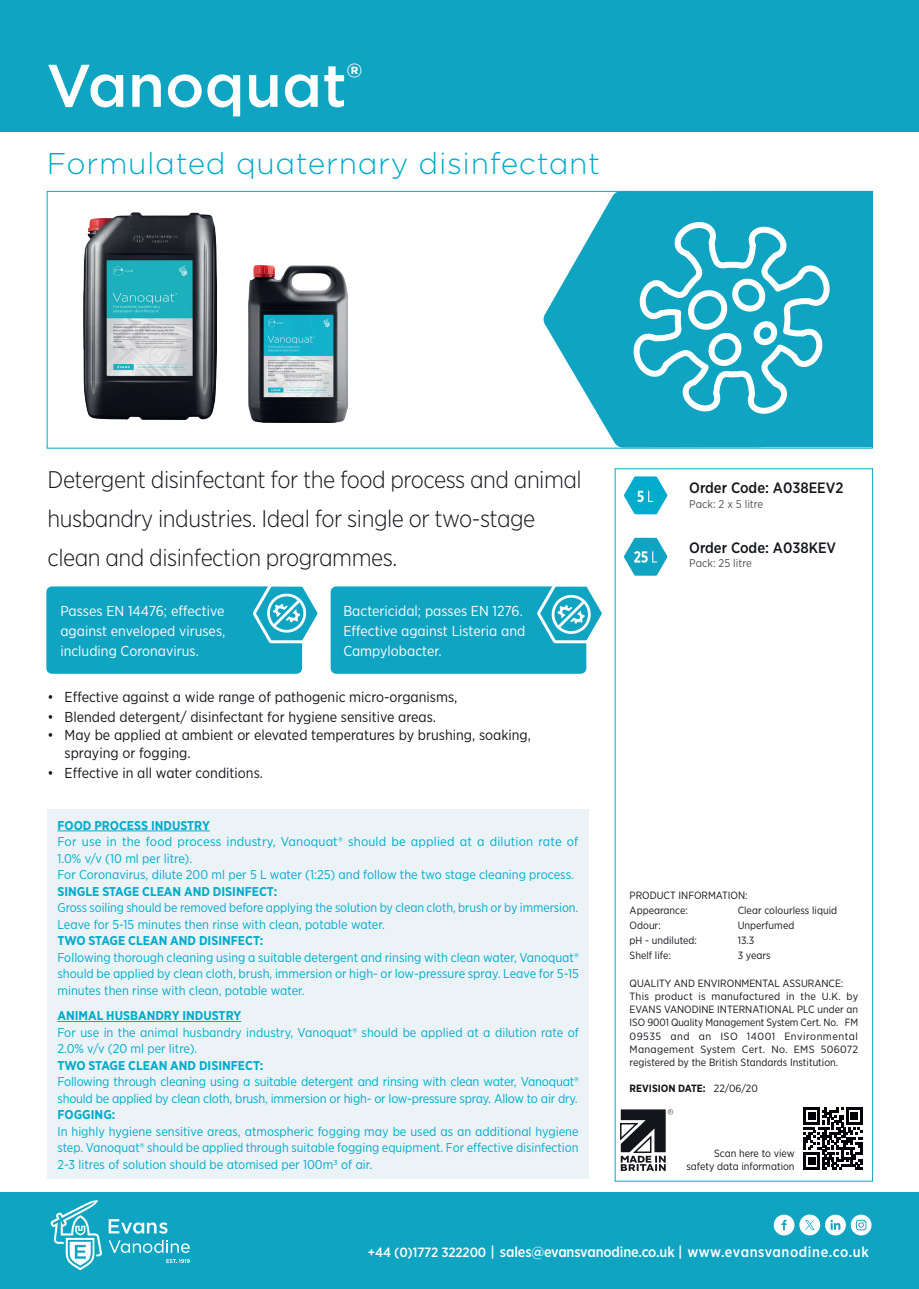
<style>
.page{position:relative;width:919px;height:1289px;background:#fff}
.page>*{position:absolute;margin:0;border:0;box-sizing:border-box;transform-origin:0 0}
.Product_Name{font:500 60px "Gotham";color:#fff}
.Product_Sub-title{font:300 30px "Gotham";letter-spacing:.02em;color:#00abcc}
.Product_Description{font:300 24px/39px "Gotham Narrow";letter-spacing:-.02em;color:#13151b}
.t1{font:500 15px "Gotham Narrow";color:#13151b}
.t2{font:500 14.55px "Gotham Narrow";letter-spacing:-.01em;color:#fff}
.t3{font:14.4px/18px "Gotham Narrow";color:#13151b}
.Box_Quote_Text{font:14.4px/19.8px "Gotham Narrow";color:#fff;text-align:justify}
.How_to_Use_Text{font:12.75px/16.5px "Gotham Narrow";color:#00abcc}
.How_to_Use_Text-2{font:700 12.75px "Gotham Narrow";color:#00abcc}
.t4{font:11.25px "Gotham Narrow";color:#505256}
.Micro_Text{font:10.5px/13.2px "Gotham Narrow";color:#13151b;text-align:right}
.Micro_Text-2{font:700 10.5px "Gotham Narrow";color:#13151b}
.s1{font-weight:400}
.s2{font-size:13.5px}
</style>
<div class="page">
<svg style="left:543px;top:193px;width:327px;height:253px;fill:#0fa4c2"></svg>
<div style="left:46px;top:586px;width:256px;height:87px;background:#0fa4c2;border-radius:6px"></div>
<div style="left:330px;top:586px;width:256px;height:87px;background:#0fa4c2;border-radius:6px"></div>
<div style="left:0;top:1191px;width:918px;height:97px;background:#0fa4c2"></div>
<div style="left:0;top:0;width:918px;height:132px;background:#0fa4c2"></div>
<svg style="left:51px;top:1200px;width:51px;height:70px"></svg>
<svg style="left:109px;top:1219px;width:58px;height:14px"></svg>
<svg style="left:109px;top:1239px;width:81px;height:13px"></svg>
<svg style="left:166px;top:1259px;width:24px;height:3px"></svg>
<div style="left:47px;top:191px;width:825px;height:257px;border:1px solid #0fa4c2"></div>
<svg style="left:773px;top:1214px;width:98px;height:21px"></svg>
<svg style="left:623px;top:537px;width:44px;height:38px"></svg>
<svg style="left:623px;top:476px;width:44px;height:38px"></svg>
<svg style="left:620px;top:1109px;width:53px;height:61px"></svg>
<svg style="left:803px;top:1107px;width:59px;height:62px"></svg>
<div style="left:808px;top:1157px;width:7px;height:7px;background:#000208"></div>
<div style="left:48px;top:809px;width:540px;height:369px;background:#ecf3f7"></div>
<hr style="left:57px;top:830px;width:153px;height:1px;background:#00abcc">
<hr style="left:57px;top:1021px;width:184px;height:1px;background:#00abcc">
<img style="left:83px;top:212px;width:134px;height:207px">
<img style="left:248px;top:265px;width:99px;height:158px">
<svg style="left:250px;top:586px;width:68px;height:59px"></svg>
<svg style="left:534px;top:586px;width:68px;height:59px"></svg>
<svg style="left:629px;top:217px;width:204px;height:202px"></svg>
<p class="Product_Name" style="left:46px;top:46px;width:317px">Vanoquat<sup>®</sup></p>
<p class="Product_Sub-title" style="left:47px;top:144px;width:555px">Formulated quaternary disinfectant</p>
<p class="Product_Description" style="left:48px;top:459px;width:536px">Detergent disinfectant for the food process and animal husbandry industries. Ideal for single or two-stage clean and disinfection programmes.</p>
<p class="Box_Quote_Text" style="left:60px;top:601px;width:166px">Passes EN 14476; effective against enveloped viruses, including Coronavirus.</p>
<p class="Box_Quote_Text" style="left:343px;top:601px;width:181px">Bactericidal; passes EN 1276.</p>
<p class="Box_Quote_Text" style="left:343px;top:621px;width:183px">Effective against Listeria and<br>Campylobacter.</p>
<p class="t3" style="left:48px;top:688px;width:411px">• Effective against a wide range of pathogenic micro-organisms,</p>
<p class="t3" style="left:48px;top:707px;width:390px">• Blended detergent/ disinfectant for hygiene sensitive areas.</p>
<p class="t3" style="left:65px;top:725px;width:468px;text-indent:-17px">• May be applied at ambient or elevated temperatures by brushing, soaking, spraying or fogging.</p>
<p class="t3" style="left:48px;top:763px;width:217px">• Effective in all water conditions.</p>
<p class="How_to_Use_Text-2" style="left:57px;top:817px;width:154px">FOOD PROCESS INDUSTRY</p>
<p class="How_to_Use_Text" style="left:57px;top:833px;width:522px">For use in the food process industry, Vanoquat® should be applied at a dilution rate of<br>1.0% v/v (10 ml per litre).</p>
<p class="How_to_Use_Text" style="left:57px;top:866px;width:518px">For Coronavirus, dilute 200 ml per 5 L water (1:25) and follow the two stage cleaning process.</p>
<p class="How_to_Use_Text-2" style="left:57px;top:883px;width:221px">SINGLE STAGE CLEAN AND DISINFECT:</p>
<p class="How_to_Use_Text" style="left:57px;top:899px;width:522px">Gross soiling should be removed before applying the solution by clean cloth, brush or by immersion.<br>Leave for 5-15 minutes then rinse with clean, potable water.</p>
<p class="How_to_Use_Text-2" style="left:57px;top:932px;width:207px">TWO STAGE CLEAN AND DISINFECT:</p>
<p class="How_to_Use_Text" style="left:57px;top:948px;width:523px;text-align:justify">Following thorough cleaning using a suitable detergent and rinsing with clean water, Vanoquat® should be applied by clean cloth, brush, immersion or high- or low-pressure spray. Leave for 5-15 minutes then rinse with clean, potable water.</p>
<p class="How_to_Use_Text-2" style="left:57px;top:1007px;width:185px">ANIMAL HUSBANDRY INDUSTRY</p>
<p class="How_to_Use_Text" style="left:57px;top:1023px;width:523px">For use in the animal husbandry industry, Vanoquat® should be applied at a dilution rate of<br>2.0% v/v (20 ml per litre).</p>
<p class="How_to_Use_Text-2" style="left:57px;top:1057px;width:207px">TWO STAGE CLEAN AND DISINFECT:</p>
<p class="How_to_Use_Text" style="left:57px;top:1073px;width:523px">Following through cleaning using a suitable detergent and rinsing with clean water, Vanoquat® should be applied by clean cloth, brush, immersion or high- or low-pressure spray. Allow to air dry.</p>
<p class="How_to_Use_Text-2" style="left:57px;top:1106px;width:59px">FOGGING:</p>
<p class="How_to_Use_Text" style="left:57px;top:1122px;width:522px;text-align:justify">In highly hygiene sensitive areas, atmospheric fogging may be used as an additional hygiene step. Vanoquat® should be applied through suitable fogging equipment. For effective disinfection 2-3 litres of solution should be atomised per 100m3 of air.</p>
<p class="t1" style="left:689px;top:478px;width:156px">Order Code: A038EEV2</p>
<p class="t4" style="left:689px;top:497px;width:76px">Pack: 2 x 5 litre</p>
<p class="t1" style="left:689px;top:538px;width:148px">Order Code: A038KEV</p>
<p class="t4" style="left:689px;top:556px;width:64px">Pack: 25 litre</p>
<p class="Micro_Text" style="left:629px;top:888px;width:120px">PRODUCT INFORMATION:</p>
<p class="Micro_Text" style="left:629px;top:903px;width:60px">Appearance:</p>
<p class="Micro_Text" style="left:737px;top:903px;width:101px">Clear colourless liquid</p>
<p class="Micro_Text" style="left:629px;top:918px;width:33px">Odour:</p>
<p class="Micro_Text" style="left:737px;top:918px;width:58px">Unperfumed</p>
<p class="Micro_Text" style="left:629px;top:933px;width:69px">pH - undiluted:</p>
<p class="Micro_Text" style="left:737px;top:933px;width:18px">13.3</p>
<p class="Micro_Text" style="left:629px;top:948px;width:43px">Shelf life:</p>
<p class="Micro_Text" style="left:737px;top:948px;width:34px">3 years</p>
<p class="Micro_Text" style="left:629px;top:976px;width:215px">QUALITY AND ENVIRONMENTAL ASSURANCE:</p>
<p class="Micro_Text" style="left:629px;top:989px;width:230px;text-align:justify">This product is manufactured in the U.K. by EVANS VANODINE INTERNATIONAL PLC under an ISO 9001 Quality Management System Cert. No. FM 09535 and an ISO 14001 Environmental Management System Cert. No. EMS 506072 registered by the British Standards Institution.</p>
<p class="Micro_Text-2" style="left:629px;top:1081px;width:130px">REVISION DATE: <span class="s1">22/06/20</span></p>
<p class="Micro_Text" style="left:686px;top:1146px;width:110px">Scan here to view safety data information</p>
<p class="t2" style="left:368px;top:1242px;width:502px"><span class="s2">+44 (0)1772 322200</span> | sales@evansvanodine.co.uk | www.evansvanodine.co.uk</p>
</div>
